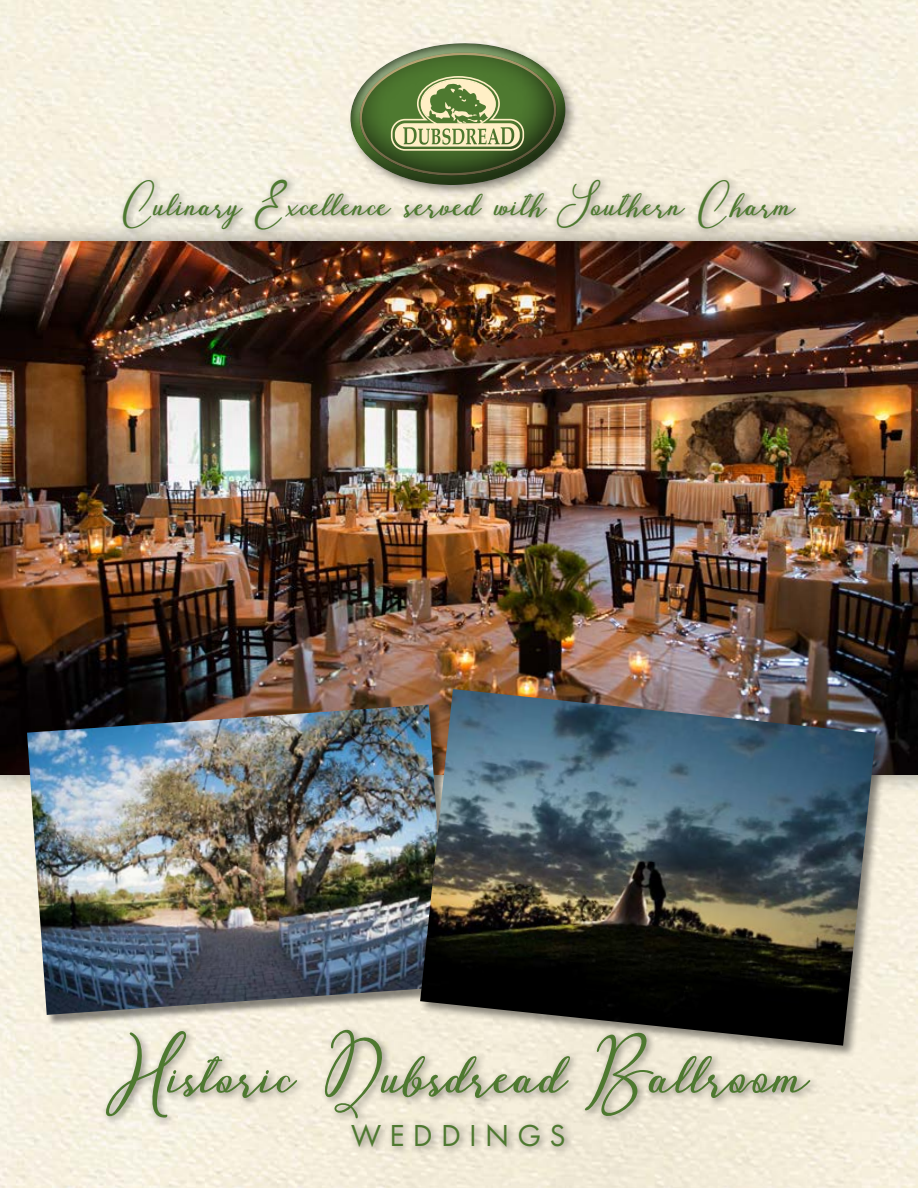
<style>
.page{position:relative;width:918px;height:1188px;background:#fff}
.page>*{position:absolute;margin:0;border:0;box-sizing:border-box;transform-origin:0 0}
.t1{font:73.5px "Paullina";color:#4e7930}
.t2{font:43.5px "Paullina";color:#4e7930}
.t3{font:31.5px "Futura PT";letter-spacing:.26em;color:#4e7930}
</style>
<div class="page">
<img style="left:0;top:242px;width:918px;height:532px">
<div style="left:119px;top:174px;width:685px;height:65px;background:#000;opacity:.45"></div>
<div style="left:102px;top:1025px;width:718px;height:103px;background:#000;opacity:.45"></div>
<div style="left:321px;top:27px;width:273px;height:186px;background:#000;opacity:.75"></div>
<svg style="left:349px;top:42px;width:217px;height:145px"></svg>
<div style="left:347px;top:1120px;width:227px;height:36px;background:#000;opacity:.45"></div>
<div style="left:29px;top:706px;width:431px;height:320px;background:#000;opacity:.45"></div>
<img style="left:27px;top:705px;width:392px;height:310px">
<div style="left:419px;top:688px;width:470px;height:371px;background:#000;opacity:.45"></div>
<img style="left:420px;top:689px;width:456px;height:357px">
<p class="t2" style="left:123px;top:174px;width:673px">Culinary Excellence served with Southern Charm</p>
<h1 class="t1" style="left:108px;top:1023px;width:700px">Historic Dubsdread Ballroom</h1>
<p class="t3" style="left:351px;top:1117px;width:216px">WEDDINGS</p>
</div>
